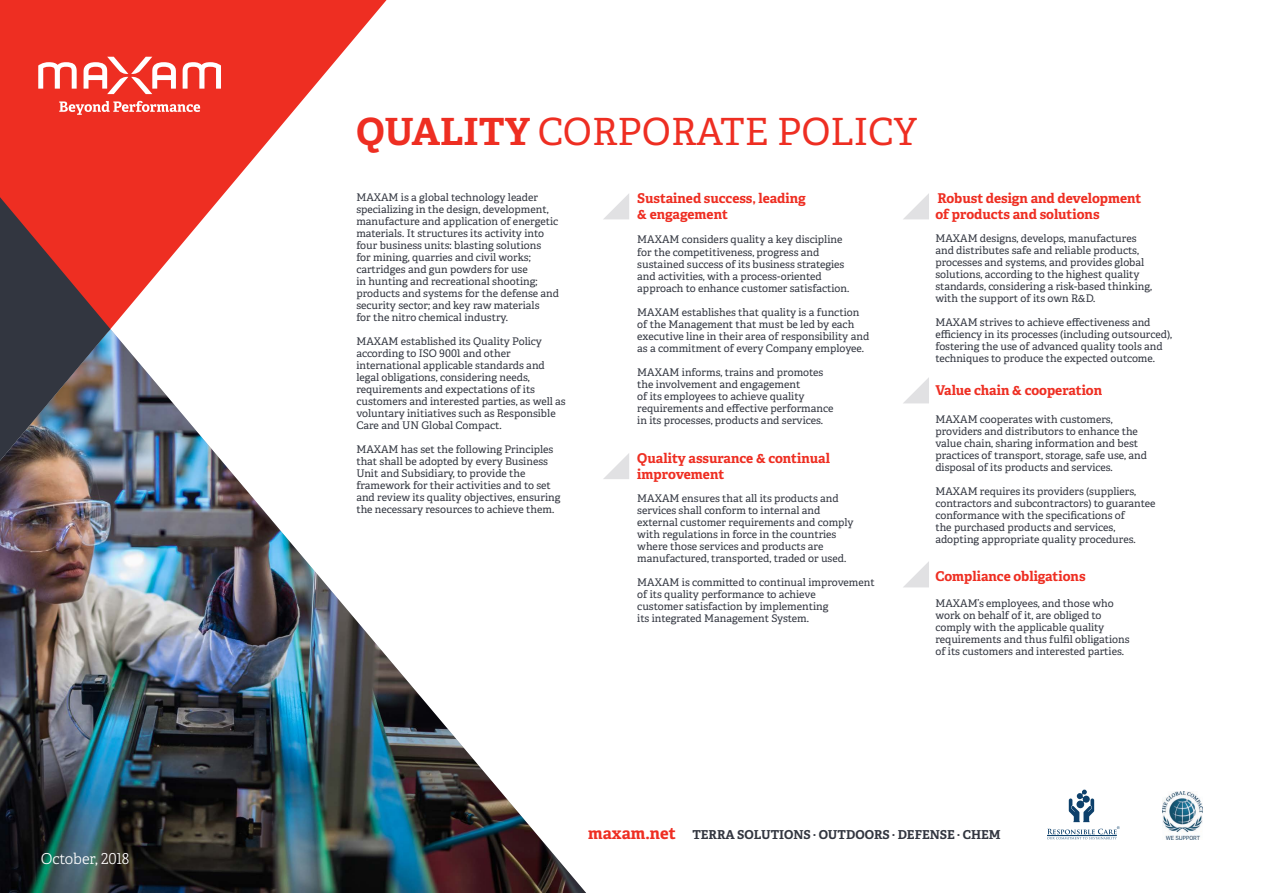
<style>
.page{position:relative;width:1263px;height:893px;background:#fff}
.page>*{position:absolute;margin:0;border:0;box-sizing:border-box;transform-origin:0 0}
.t1{font:37.5px "Maxam Adelle Art";color:#ee2e22}
.text_miryad{font:700 16.42px "Maxam Adelle Art";color:#ee2e22}
.text_miryad-2{font:300 15px "Maxam Adelle Art";color:#fff}
.t2{font:700 13.5px/16.2px "Maxam Adelle Art";color:#ee2e22}
.text_miryad-3{font:700 12.3px "Maxam Adelle Art";color:#323640}
.t3{font:10.5px/12px "Maxam Adelle Art";color:#323640}
.s1{font-weight:700}
</style>
<div class="page">
<img style="left:0;top:331px;width:586px;height:562px">
<svg style="left:0;top:0;width:387px;height:331px;fill:#ee2e22"></svg>
<img style="left:0;top:197px;width:110px;height:264px">
<svg style="left:38px;top:62px;width:39px;height:27px"></svg>
<svg style="left:183px;top:62px;width:38px;height:27px"></svg>
<svg style="left:84px;top:57px;width:92px;height:37px"></svg>
<svg style="left:59px;top:101px;width:141px;height:14px"></svg>
<svg style="left:903px;top:561px;width:26px;height:26px"></svg>
<svg style="left:604px;top:194px;width:25px;height:25px"></svg>
<svg style="left:603px;top:453px;width:26px;height:26px"></svg>
<svg style="left:903px;top:193px;width:26px;height:26px"></svg>
<svg style="left:903px;top:377px;width:26px;height:26px"></svg>
<svg style="left:1047px;top:790px;width:73px;height:49px"></svg>
<img style="left:1162px;top:791px;width:40px;height:48px">
<p class="text_miryad-2" style="left:41px;top:848px;width:90px">October, 2018</p>
<p class="t1" style="left:356px;top:104px;width:562px"><span class="s1">QUALITY</span> CORPORATE POLICY</p>
<p class="t3" style="left:356px;top:191px;width:204px">MAXAM is a global technology leader specializing in the design, development, manufacture and application of energetic materials. It structures its activity into four business units: blasting solutions<br>for mining, quarries and civil works; cartridges and gun powders for use<br>in hunting and recreational shooting; products and systems for the defense and security sector; and key raw materials<br>for the nitro chemical industry.</p>
<p class="t3" style="left:356px;top:335px;width:211px">MAXAM established its Quality Policy according to ISO 9001 and other international applicable standards and legal obligations, considering needs, requirements and expectations of its customers and interested parties, as well as voluntary initiatives such as Responsible Care and UN Global Compact.</p>
<p class="t3" style="left:356px;top:443px;width:206px">MAXAM has set the following Principles that shall be adopted by every Business Unit and Subsidiary, to provide the framework for their activities and to set and review its quality objectives, ensuring the necessary resources to achieve them.</p>
<p class="t2" style="left:637px;top:190px;width:170px">Sustained success, leading &amp; engagement</p>
<p class="t3" style="left:637px;top:233px;width:214px">MAXAM considers quality a key discipline for the competitiveness, progress and sustained success of its business strategies and activities, with a process-oriented approach to enhance customer satisfaction.</p>
<p class="t3" style="left:637px;top:305px;width:233px">MAXAM establishes that quality is a function of the Management that must be led by each executive line in their area of responsibility and as a commitment of every Company employee.</p>
<p class="t3" style="left:637px;top:365px;width:198px">MAXAM informs, trains and promotes the involvement and engagement<br>of its employees to achieve quality requirements and effective performance in its processes, products and services.</p>
<p class="t2" style="left:637px;top:449px;width:194px">Quality assurance &amp; continual improvement</p>
<p class="t3" style="left:637px;top:491px;width:218px">MAXAM ensures that all its products and services shall conform to internal and external customer requirements and comply with regulations in force in the countries where those services and products are manufactured, transported, traded or used.</p>
<p class="t3" style="left:637px;top:575px;width:239px">MAXAM is committed to continual improvement of its quality performance to achieve<br>customer satisfaction by implementing<br>its integrated Management System.</p>
<p class="t2" style="left:935px;top:190px;width:208px">Robust design and development of products and solutions</p>
<p class="t3" style="left:935px;top:232px;width:218px">MAXAM designs, develops, manufactures and distributes safe and reliable products, processes and systems, and provides global solutions, according to the highest quality standards, considering a risk-based thinking, with the support of its own R&amp;D.</p>
<p class="t3" style="left:935px;top:316px;width:238px">MAXAM strives to achieve effectiveness and efficiency in its processes (including outsourced), fostering the use of advanced quality tools and techniques to produce the expected outcome.</p>
<p class="t2" style="left:935px;top:381px;width:168px">Value chain &amp; cooperation</p>
<p class="t3" style="left:935px;top:413px;width:213px">MAXAM cooperates with customers, providers and distributors to enhance the value chain, sharing information and best practices of transport, storage, safe use, and disposal of its products and services.</p>
<p class="t3" style="left:935px;top:485px;width:221px">MAXAM requires its providers (suppliers, contractors and subcontractors) to guarantee conformance with the specifications of<br>the purchased products and services, adopting appropriate quality procedures.</p>
<p class="t2" style="left:935px;top:567px;width:152px">Compliance obligations</p>
<p class="t3" style="left:935px;top:597px;width:196px">MAXAM’s employees, and those who work on behalf of it, are obliged to comply with the applicable quality requirements and thus fulfil obligations of its customers and interested parties.</p>
<p class="text_miryad" style="left:588px;top:822px;width:89px">maxam.net</p>
<p class="text_miryad-3" style="left:692px;top:826px;width:310px">TERRA SOLUTIONS · OUTDOORS · DEFENSE · CHEM</p>
</div>
